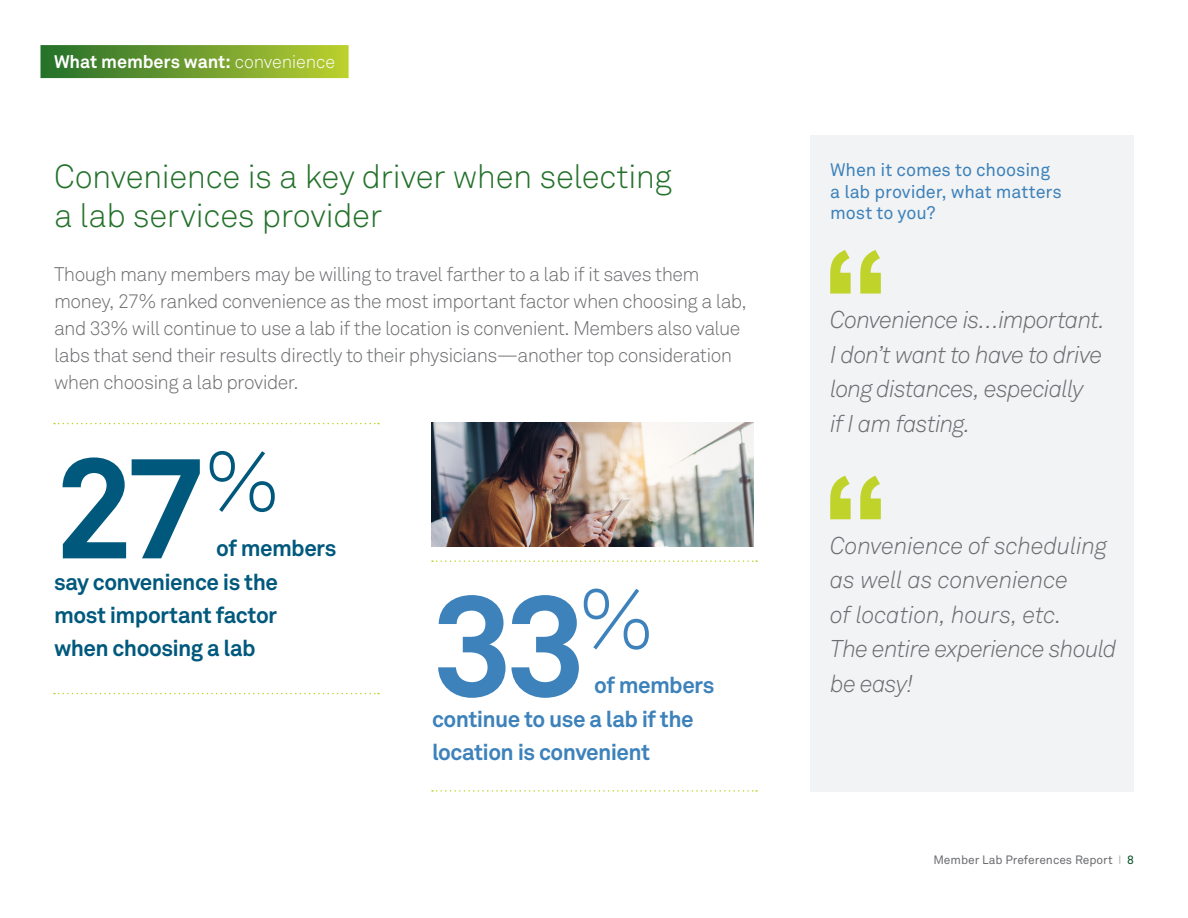
<style>
.page{position:relative;width:1188px;height:918px;background:#fff}
.page>*{position:absolute;margin:0;border:0;box-sizing:border-box;transform-origin:0 0}
.t1{font:700 142.5px "Akkurat Pro";color:#00597d}
.t2{font:700 142.5px "Akkurat Pro";color:#3d82bb}
.t3{font:300 33px/39.6px "Akkurat Pro";letter-spacing:-.015em;color:#23712a}
.t4{font:italic 300 24px/34.5px "Akkurat Pro";letter-spacing:-.03em;color:#6c6d70}
.t5{font:700 22.5px/33px "Akkurat Pro";letter-spacing:-.025em;color:#00597d;text-align:justify}
.t6{font:700 22.5px/33px "Akkurat Pro";letter-spacing:-.025em;color:#3d82bb}
.t7{font:300 19.5px/27px "Akkurat Pro";letter-spacing:-.03em;color:#6c6d70}
.t8{font:18px/21.6px "Akkurat Pro";letter-spacing:-.005em;color:#3d82bb}
.t9{font:700 18px "Akkurat Pro";letter-spacing:-.005em;color:#fff}
.t10{font:12px "Akkurat Pro";color:#6c6d70}
.s1{font-weight:300}
.s2{color:#bcbdc0}
.s3{color:#004c23}
</style>
<div class="page">
<div style="left:810px;top:135px;width:324px;height:657px;background:#f2f3f4"></div>
<svg style="left:830px;top:250px;width:51px;height:44px"></svg>
<svg style="left:830px;top:476px;width:51px;height:43px"></svg>
<div style="left:40px;top:45px;width:309px;height:33px;background:linear-gradient(to right,#246e2c,#bbce30)"></div>
<svg style="left:54px;top:423px;width:325px;height:1px"></svg>
<svg style="left:54px;top:693px;width:325px;height:1px"></svg>
<svg style="left:432px;top:560px;width:325px;height:2px"></svg>
<svg style="left:432px;top:790px;width:325px;height:2px"></svg>
<img style="left:431px;top:423px;width:323px;height:124px">
<p class="t9" style="left:54px;top:51px;width:283px">What members want: <span class="s1">convenience</span></p>
<p class="t3" style="left:54px;top:157px;width:620px">Convenience is a key driver when selecting a lab services provider</p>
<p class="t7" style="left:54px;top:261px;width:694px">Though many members may be willing to travel farther to a lab if it saves them money, 27% ranked convenience as the most important factor when choosing a lab, and 33% will continue to use a lab if the location is convenient. Members also value labs that send their results directly to their physicians—another top consideration when choosing a lab provider.</p>
<p class="t1" style="left:54px;top:420px;width:228px">27<sup>%</sup></p>
<p class="t5" style="left:54px;top:565px;width:225px">say convenience is the most important factor when choosing a lab</p>
<p class="t5" style="left:216px;top:531px;width:122px">of members</p>
<p class="t2" style="left:432px;top:558px;width:224px">33<sup>%</sup></p>
<p class="t6" style="left:432px;top:703px;width:263px">continue to use a lab if the location is convenient</p>
<p class="t6" style="left:594px;top:669px;width:122px">of members</p>
<p class="t8" style="left:830px;top:159px;width:233px">When it comes to choosing a lab provider, what matters most to you?</p>
<p class="t4" style="left:830px;top:302px;width:276px">Convenience is…important.<br>I don’t want to have to drive long distances, especially<br>if I am fasting.</p>
<p class="t4" style="left:830px;top:528px;width:288px">Convenience of scheduling as well as convenience<br>of location, hours, etc.<br>The entire experience should be easy!</p>
<p class="t10" style="left:933px;top:853px;width:202px">Member Lab Preferences Report <span class="s2">I</span> <span class="s3">8</span></p>
</div>
